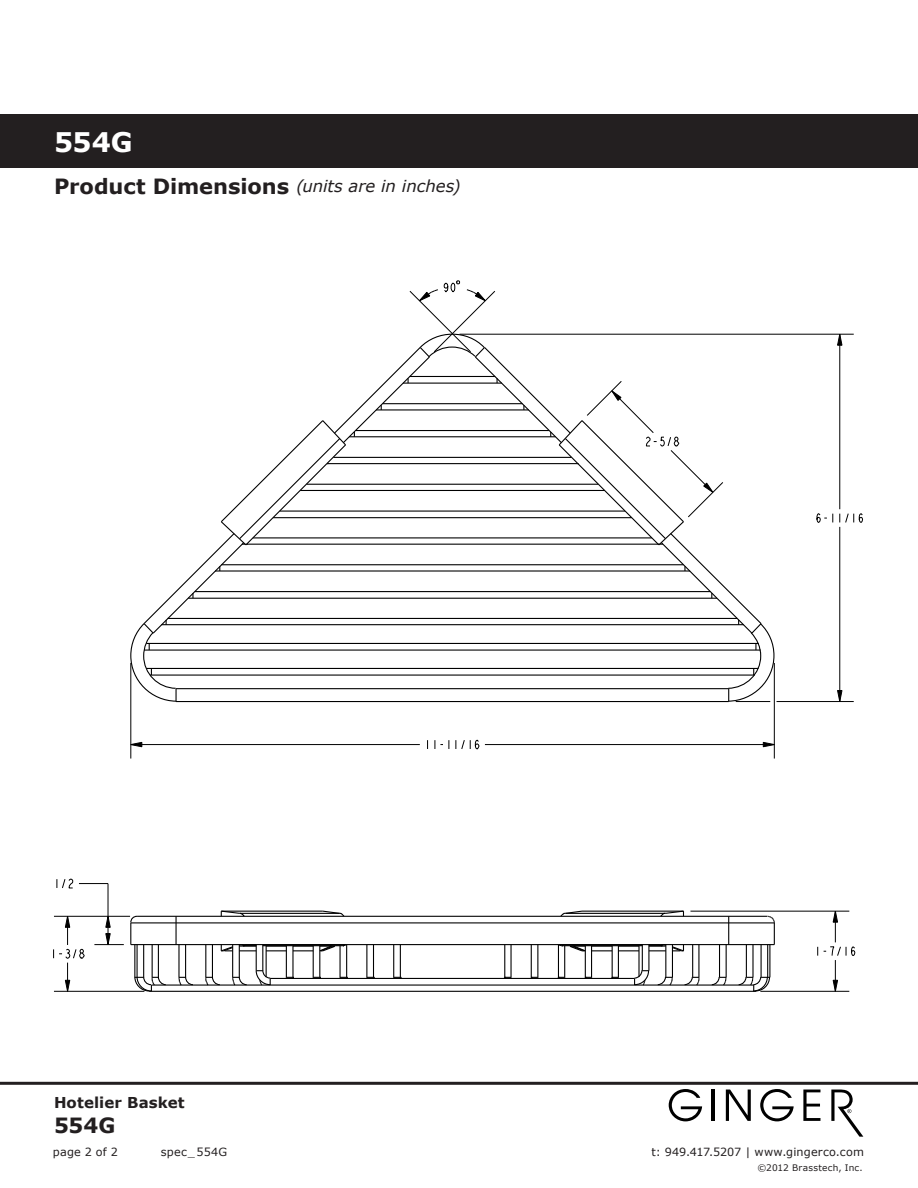
<style>
.page{position:relative;width:918px;height:1188px;background:#fff}
.page>*{position:absolute;margin:0;border:0;box-sizing:border-box;transform-origin:0 0}
.t1{font:700 27px "Verdana";color:#fff}
.t2{font:700 21px "Verdana";color:#231f20}
.t3{font:italic 16.5px "Verdana";letter-spacing:-.005em;color:#231f20}
.t4{font:700 15px "Verdana";letter-spacing:.01em;color:#231f20}
.t5{font:11.25px "Verdana";letter-spacing:.015em;color:#231f20}
.t6{font:9px "Verdana";letter-spacing:.025em;color:#231f20}
.s1{font-weight:700;font-style:normal;font-size:21px}
</style>
<div class="page">
<div style="left:0;top:114px;width:918px;height:54px;background:#231f20"></div>
<hr style="left:0;top:1082px;width:918px;height:3px;background:#231f20">
<svg style="left:434px;top:740px;width:15px;height:9px"></svg>
<svg style="left:455px;top:739px;width:25px;height:11px"></svg>
<svg style="left:130px;top:742px;width:12px;height:5px"></svg>
<svg style="left:763px;top:742px;width:11px;height:5px"></svg>
<svg style="left:816px;top:513px;width:17px;height:10px"></svg>
<svg style="left:839px;top:513px;width:24px;height:10px"></svg>
<svg style="left:837px;top:690px;width:6px;height:11px"></svg>
<svg style="left:837px;top:335px;width:6px;height:11px"></svg>
<svg style="left:105px;top:917px;width:6px;height:27px"></svg>
<svg style="left:824px;top:946px;width:32px;height:10px"></svg>
<svg style="left:832px;top:980px;width:6px;height:11px"></svg>
<svg style="left:832px;top:912px;width:6px;height:11px"></svg>
<hr style="left:175px;top:916px;width:2px;height:29px;background:#000">
<hr style="left:131px;top:922px;width:643px;height:1px;background:#000">
<hr style="left:565px;top:913px;width:100px;height:1px;background:#000">
<hr style="left:240px;top:913px;width:100px;height:1px;background:#000">
<svg style="left:728px;top:917px;width:1px;height:27px"></svg>
<hr style="left:131px;top:663px;width:1px;height:96px;background:#000">
<hr style="left:485px;top:744px;width:289px;height:1px;background:#000">
<hr style="left:131px;top:744px;width:289px;height:1px;background:#000">
<hr style="left:777px;top:701px;width:77px;height:1px;background:#000">
<hr style="left:460px;top:334px;width:394px;height:1px;background:#000">
<hr style="left:774px;top:663px;width:1px;height:96px;background:#000">
<hr style="left:840px;top:334px;width:1px;height:175px;background:#000">
<hr style="left:840px;top:527px;width:1px;height:175px;background:#000">
<svg style="left:53px;top:917px;width:32px;height:74px"></svg>
<hr style="left:108px;top:884px;width:1px;height:61px;background:#000">
<hr style="left:54px;top:991px;width:90px;height:1px;background:#000">
<hr style="left:760px;top:991px;width:89px;height:1px;background:#000">
<hr style="left:94px;top:944px;width:30px;height:1px;background:#000">
<hr style="left:54px;top:916px;width:76px;height:1px;background:#000">
<hr style="left:690px;top:911px;width:159px;height:1px;background:#000">
<svg style="left:56px;top:878px;width:52px;height:11px"></svg>
<hr style="left:835px;top:911px;width:1px;height:31px;background:#000">
<hr style="left:835px;top:960px;width:1px;height:31px;background:#000">
<hr style="left:134px;top:945px;width:1px;height:32px;background:#000">
<hr style="left:137px;top:945px;width:1px;height:32px;background:#000">
<hr style="left:143px;top:945px;width:1px;height:32px;background:#000">
<hr style="left:152px;top:945px;width:1px;height:32px;background:#000">
<hr style="left:158px;top:945px;width:1px;height:32px;background:#000">
<hr style="left:178px;top:945px;width:2px;height:32px;background:#000">
<hr style="left:185px;top:945px;width:1px;height:32px;background:#000">
<hr style="left:366px;top:945px;width:1px;height:32px;background:#000">
<hr style="left:373px;top:945px;width:1px;height:32px;background:#000">
<hr style="left:393px;top:945px;width:1px;height:32px;background:#000">
<hr style="left:400px;top:945px;width:1px;height:32px;background:#000">
<hr style="left:149px;top:991px;width:607px;height:1px;background:#000">
<hr style="left:151px;top:985px;width:603px;height:1px;background:#000">
<hr style="left:270px;top:978px;width:365px;height:1px;background:#000">
<hr style="left:131px;top:944px;width:643px;height:1px;background:#000">
<hr style="left:137px;top:916px;width:630px;height:1px;background:#000">
<hr style="left:582px;top:911px;width:101px;height:1px;background:#000">
<hr style="left:221px;top:911px;width:102px;height:1px;background:#000">
<hr style="left:504px;top:945px;width:1px;height:32px;background:#000">
<hr style="left:510px;top:945px;width:2px;height:32px;background:#000">
<hr style="left:531px;top:945px;width:1px;height:32px;background:#000">
<hr style="left:537px;top:945px;width:1px;height:32px;background:#000">
<hr style="left:719px;top:945px;width:1px;height:32px;background:#000">
<hr style="left:726px;top:945px;width:1px;height:32px;background:#000">
<hr style="left:746px;top:945px;width:1px;height:32px;background:#000">
<hr style="left:752px;top:945px;width:2px;height:32px;background:#000">
<hr style="left:761px;top:945px;width:1px;height:32px;background:#000">
<hr style="left:767px;top:945px;width:1px;height:32px;background:#000">
<hr style="left:769px;top:945px;width:1px;height:32px;background:#000">
<svg style="left:130px;top:280px;width:645px;height:422px"></svg>
<svg style="left:134px;top:976px;width:33px;height:16px"></svg>
<svg style="left:178px;top:976px;width:16px;height:10px"></svg>
<svg style="left:130px;top:915px;width:8px;height:30px"></svg>
<svg style="left:738px;top:976px;width:33px;height:16px"></svg>
<svg style="left:711px;top:976px;width:16px;height:10px"></svg>
<svg style="left:768px;top:916px;width:7px;height:29px"></svg>
<svg style="left:560px;top:910px;width:23px;height:7px"></svg>
<svg style="left:558px;top:944px;width:142px;height:42px"></svg>
<svg style="left:322px;top:910px;width:23px;height:7px"></svg>
<svg style="left:659px;top:910px;width:26px;height:7px"></svg>
<svg style="left:220px;top:910px;width:25px;height:7px"></svg>
<svg style="left:205px;top:944px;width:143px;height:42px"></svg>
<svg style="left:669px;top:1089px;width:33px;height:32px"></svg>
<hr style="left:711px;top:1090px;width:4px;height:31px;background:#000">
<svg style="left:726px;top:1090px;width:25px;height:31px"></svg>
<svg style="left:760px;top:1089px;width:34px;height:32px"></svg>
<svg style="left:803px;top:1090px;width:17px;height:31px"></svg>
<svg style="left:831px;top:1090px;width:32px;height:47px"></svg>
<p class="t1" style="left:54px;top:125px;width:80px">554G</p>
<h3 class="t3" style="left:54px;top:176px;width:408px"><span class="s1">Product Dimensions</span> (units are in inches)</h3>
<p class="t4" style="left:54px;top:1093px;width:132px">Hotelier Basket</p>
<p class="t2" style="left:54px;top:1112px;width:63px">554G</p>
<p class="t5" style="left:53px;top:1144px;width:67px">page 2 of 2</p>
<p class="t5" style="left:161px;top:1144px;width:68px">spec_554G</p>
<p class="t5" style="left:651px;top:1144px;width:214px">t: 949.417.5207 | www.gingerco.com</p>
<p class="t6" style="left:757px;top:1162px;width:107px">©2012 Brasstech, Inc.</p>
</div>
